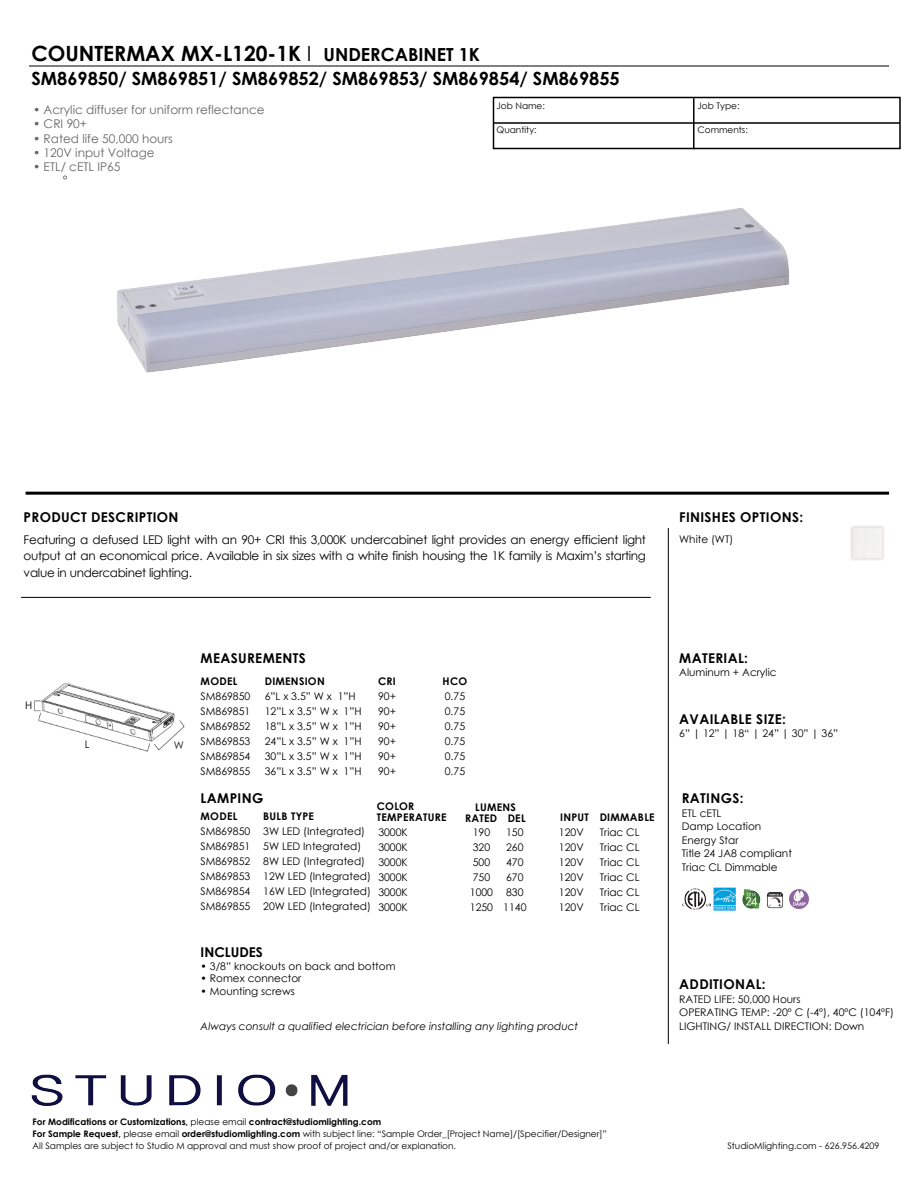
<style>
.page{position:relative;width:918px;height:1188px;background:#fff}
.page>*{position:absolute;margin:0;border:0;box-sizing:border-box;transform-origin:0 0}
.t1{font:700 21px "Century Gothic";color:#000}
.t2{font:700 18.15px "Century Gothic";color:#000}
.t3{font:700 13.5px "Century Gothic";letter-spacing:.025em;color:#000}
.t4{font:700 13.5px "Century Gothic";color:#000}
.t5{font:12px/16.5px "Century Gothic";letter-spacing:-.025em;color:#000;text-align:justify}
.t6{font:12px "Century Gothic";color:#666}
.t7{font:10.5px/15px "Century Gothic";color:#000;text-align:justify}
.t8{font:700 10.5px/10.9px "Century Gothic";letter-spacing:.025em;color:#000;text-align:center}
.t9{font:italic 10.5px "Century Gothic";color:#000}
.t10{font:10.5px "Century Gothic";color:#231f20}
.t11{font:9px/12px "Century Gothic";color:#000}
.s1{font-weight:400}
.s2{font-size:18px}
.s3{font-weight:700}
</style>
<div class="page">
<img style="left:64px;top:175px;width:726px;height:198px">
<img style="left:34px;top:683px;width:151px;height:69px">
<hr style="left:26px;top:492px;width:863px;height:3px;background:#000">
<hr style="left:29px;top:66px;width:860px;height:1px;background:#000">
<hr style="left:668px;top:528px;width:1px;height:516px;background:#000">
<img style="left:850px;top:526px;width:35px;height:34px">
<img style="left:682px;top:889px;width:28px;height:21px">
<img style="left:714px;top:888px;width:22px;height:23px">
<img style="left:742px;top:889px;width:19px;height:20px">
<svg style="left:63px;top:176px;width:4px;height:3px"></svg>
<hr style="left:21px;top:597px;width:630px;height:1px;background:#000">
<img style="left:767px;top:892px;width:16px;height:17px">
<img style="left:789px;top:889px;width:20px;height:20px">
<img style="left:31px;top:1074px;width:317px;height:32px">
<div style="left:493px;top:97px;width:408px;height:52px;border:2px solid #000"></div>
<hr style="left:494px;top:122px;width:406px;height:2px;background:#000">
<hr style="left:693px;top:98px;width:2px;height:51px;background:#000">
<h1 class="t1" style="left:32px;top:38px;width:450px">COUNTERMAX MX-L120-1K <span class="s1">I</span> <span class="s2">UNDERCABINET 1K</span></h1>
<h2 class="t2" style="left:32px;top:65px;width:590px">SM869850/ SM869851/ SM869852/ SM869853/ SM869854/ SM869855</h2>
<p class="t6" style="left:33px;top:101px;width:233px">• Acrylic diffuser for uniform reflectance</p>
<p class="t6" style="left:33px;top:116px;width:56px">• CRI 90+</p>
<p class="t6" style="left:33px;top:130px;width:141px">• Rated life 50,000 hours</p>
<p class="t6" style="left:33px;top:144px;width:123px">• 120V input Voltage</p>
<p class="t6" style="left:33px;top:159px;width:89px">• ETL/ cETL IP65</p>
<p class="t11" style="left:496px;top:99px;width:50px">Job Name:</p>
<p class="t11" style="left:496px;top:123px;width:42px">Quantity:</p>
<p class="t11" style="left:697px;top:99px;width:44px">Job Type:</p>
<p class="t11" style="left:697px;top:123px;width:52px">Comments:</p>
<p class="t3" style="left:24px;top:507px;width:156px">PRODUCT DESCRIPTION</p>
<p class="t5" style="left:24px;top:531px;width:624px">Featuring a defused LED light with an 90+ CRI this 3,000K undercabinet light provides an energy efficient light output at an economical price. Available in six sizes with a white finish housing the 1K family is Maxim’s starting value in undercabinet lighting.</p>
<p class="t3" style="left:679px;top:507px;width:125px">FINISHES OPTIONS:</p>
<p class="t7" style="left:679px;top:532px;width:56px">White (WT)</p>
<p class="t7" style="left:25px;top:698px;width:9px">H</p>
<p class="t7" style="left:85px;top:736px;width:6px">L</p>
<p class="t10" style="left:174px;top:737px;width:12px">W</p>
<p class="t3" style="left:201px;top:648px;width:107px">MEASUREMENTS</p>
<p class="t8" style="left:265px;top:675px;width:62px">DIMENSION</p>
<p class="t7" style="left:265px;top:688px;width:98px;text-align:left">6”L x 3.5” W x 1”H<br>12”L x 3.5” W x 1”H<br>18”L x 3.5” W x 1”H<br>24”L x 3.5” W x 1”H<br>30”L x 3.5” W x 1”H<br>36”L x 3.5” W x 1”H</p>
<p class="t8" style="left:201px;top:675px;width:38px">MODEL</p>
<p class="t7" style="left:201px;top:688px;width:51px">SM869850<br>SM869851<br>SM869852<br>SM869853<br>SM869854<br>SM869855</p>
<p class="t8" style="left:201px;top:811px;width:38px">MODEL</p>
<p class="t7" style="left:201px;top:824px;width:51px">SM869850<br>SM869851<br>SM869852<br>SM869853<br>SM869854<br>SM869855</p>
<p class="t8" style="left:378px;top:675px;width:19px">CRI</p>
<p class="t7" style="left:378px;top:688px;width:19px">90+ 90+ 90+ 90+ 90+ 90+</p>
<p class="t8" style="left:443px;top:675px;width:26px">HCO</p>
<p class="t7" style="left:445px;top:688px;width:22px">0.75<br>0.75<br>0.75<br>0.75<br>0.75<br>0.75</p>
<p class="t3" style="left:201px;top:788px;width:64px">LAMPING</p>
<p class="t8" style="left:377px;top:801px;width:71px;line-height:10.5px;text-align:left">COLOR<br>TEMPERATURE</p>
<p class="t8" style="left:465px;top:801px;width:62px">LUMENS<br>RATED DEL</p>
<p class="t7" style="left:503px;top:824px;width:25px;text-align:left">150<br>260<br>470<br>670<br>830<br>1140</p>
<p class="t8" style="left:263px;top:810px;width:52px">BULB TYPE</p>
<p class="t7" style="left:263px;top:824px;width:109px;text-align:left">3W LED (Integrated)<br>5W LED Integrated)<br>8W LED (Integrated)<br>12W LED (Integrated)<br>16W LED (Integrated)<br>20W LED (Integrated)</p>
<p class="t8" style="left:560px;top:811px;width:96px">INPUT DIMMABLE</p>
<p class="t7" style="left:378px;top:825px;width:31px">3000K 3000K 3000K 3000K 3000K 3000K</p>
<p class="t7" style="left:600px;top:824px;width:41px">Triac CL Triac CL Triac CL Triac CL Triac CL Triac CL</p>
<p class="t7" style="left:470px;top:824px;width:25px;text-align:left">190<br>320<br>500<br>750<br>1000<br>1250</p>
<p class="t7" style="left:559px;top:825px;width:26px">120V 120V 120V 120V 120V 120V</p>
<p class="t4" style="left:201px;top:942px;width:64px">INCLUDES</p>
<p class="t7" style="left:201px;top:958px;width:196px">• 3/8” knockouts on back and bottom</p>
<p class="t7" style="left:201px;top:971px;width:102px">• Romex connector</p>
<p class="t7" style="left:201px;top:984px;width:96px">• Mounting screws</p>
<p class="t9" style="left:201px;top:1019px;width:379px">Always consult a qualified electrician before installing any lighting product</p>
<p class="t3" style="left:679px;top:648px;width:70px">MATERIAL:</p>
<p class="t7" style="left:679px;top:664px;width:99px">Aluminum + Acrylic</p>
<p class="t3" style="left:679px;top:709px;width:108px">AVAILABLE SIZE:</p>
<p class="t7" style="left:679px;top:725px;width:161px">6” | 12” | 18“ | 24” | 30” | 36”</p>
<p class="t3" style="left:682px;top:788px;width:63px">RATINGS:</p>
<p class="t7" style="left:682px;top:806px;width:112px;line-height:13.5px;text-align:left">ETL cETL<br>Damp Location<br>Energy Star<br>Title 24 JA8 compliant<br>Triac CL Dimmable</p>
<p class="t3" style="left:679px;top:974px;width:88px">ADDITIONAL:</p>
<p class="t7" style="left:679px;top:992px;width:216px;line-height:13.5px;text-align:left">RATED LIFE: 50,000 Hours<br>OPERATING TEMP: -20º C (-4º), 40ºC (104ºF)<br>LIGHTING/ INSTALL DIRECTION: Down</p>
<p class="t11" style="left:33px;top:1115px;width:576px"><span class="s3">For Modifications or Customizations,</span> please email <span class="s3">contract@studiomlighting.com<br>For Sample Request,</span> please email <span class="s3">order@studiomlighting.com</span> with subject line: “Sample Order_[Project Name]/[Specifier/Designer]”<br>All Samples are subject to Studio M approval and must show proof of project and/or explanation.</p>
<p class="t11" style="left:727px;top:1140px;width:154px">StudioMlighting.com - 626.956.4209</p>
</div>
